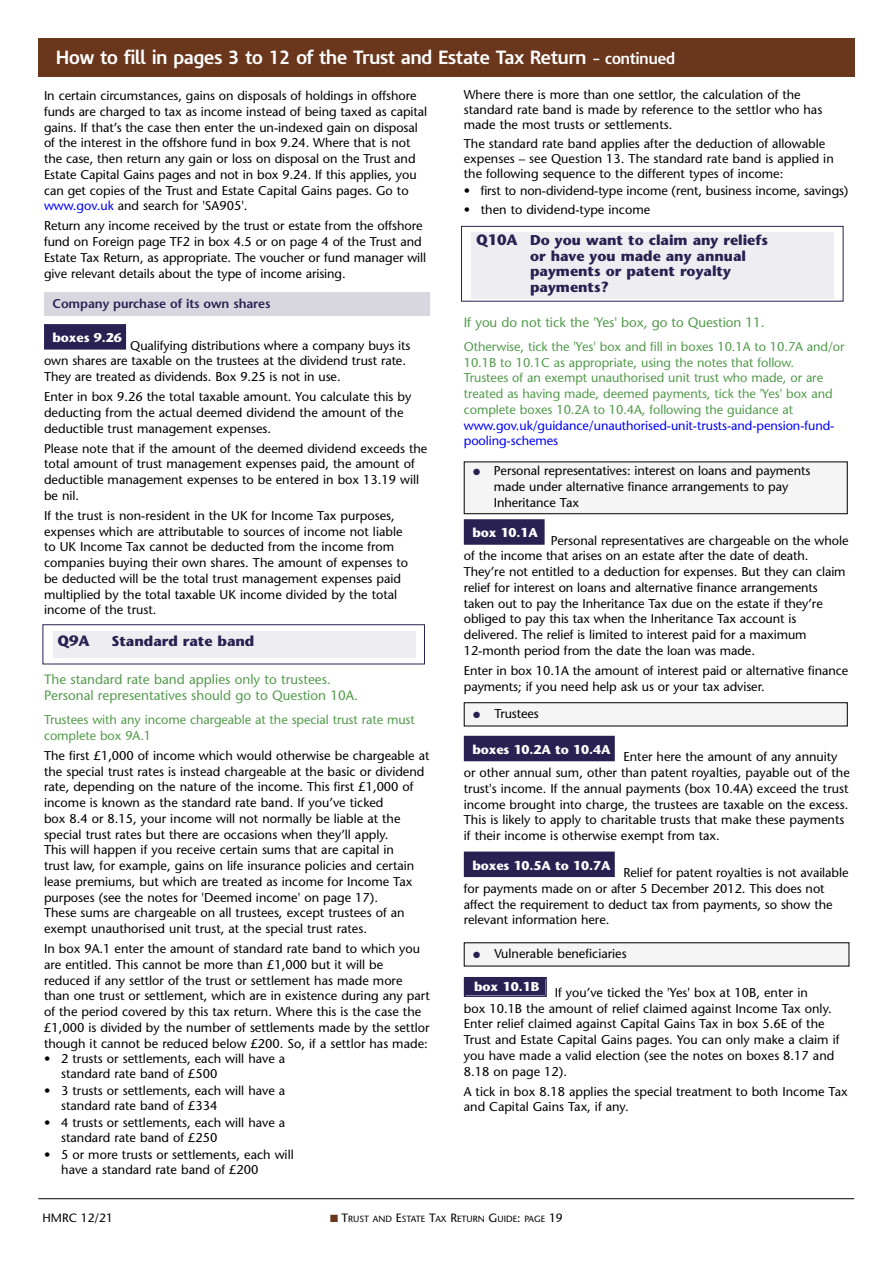
<style>
.page{position:relative;width:893px;height:1263px;background:#fff}
.page>*{position:absolute;margin:0;border:0;box-sizing:border-box;transform-origin:0 0}
.t1{font:700 18px "IR Modena";color:#fff}
.t2{font:700 15px "Stone Sans";color:#292151}
.t3{font:700 14.25px/15.8px "Stone Sans";color:#292151}
.t4{font:13.5px/15.8px "Stone Sans";color:#549b4d}
.t5{font:12.75px/15.8px "Stone Sans";color:#000}
.t6{font:12.75px/15.8px "Stone Sans";letter-spacing:-.005em;color:#549b4d}
.t7{font:12.75px/15.8px "Stone Sans";letter-spacing:-.005em;color:#0000fd}
.t8{font:700 12.75px "Stone Sans";letter-spacing:-.005em;color:#fff}
.t9{font:600 12.75px "Stone Sans";letter-spacing:-.005em;color:#292151}
.t10{font:12px "Stone Sans";color:#000}
.t11{font:9px "Stone Sans";color:#000}
.s1{font-size:15px}
.s2{color:#0000fd}
.s3{color:#292151}
.s4{color:#6a371d}
.s5{font-size:12px}
</style>
<div class="page">
<hr style="left:38px;top:1198px;width:816px;height:1px;background:#000">
<div style="left:38px;top:38px;width:817px;height:38px;background:#6a371d"></div>
<div style="left:44px;top:292px;width:386px;height:24px;background:#d8d7e0"></div>
<div style="left:44px;top:324px;width:82px;height:26px;background:#292151"></div>
<div style="left:464px;top:519px;width:81px;height:26px;background:#292151"></div>
<div style="left:464px;top:736px;width:151px;height:25px;background:#292151"></div>
<div style="left:464px;top:851px;width:151px;height:26px;background:#292151"></div>
<div style="left:464px;top:462px;width:383px;height:52px;background:#f5f5f5"></div>
<div style="left:464px;top:461px;width:384px;height:53px;border:1px solid #000"></div>
<div style="left:464px;top:703px;width:383px;height:23px;background:#f5f5f5"></div>
<div style="left:464px;top:702px;width:384px;height:24px;border:1px solid #000"></div>
<div style="left:464px;top:943px;width:385px;height:23px;background:#f5f5f5"></div>
<div style="left:465px;top:978px;width:80px;height:17px;background:#292151"></div>
<div style="left:464px;top:977px;width:83px;height:20px;border:2px solid #292151"></div>
<div style="left:461px;top:226px;width:382px;height:76px;border:1px solid #292151"></div>
<div style="left:472px;top:232px;width:362px;height:67px;background:#eeedf1"></div>
<div style="left:43px;top:624px;width:382px;height:40px;border:1px solid #292151"></div>
<div style="left:53px;top:631px;width:362px;height:27px;background:#eeedf1"></div>
<h1 class="t1" style="left:56px;top:51px;width:620px">How to fill in pages 3 to 12 of the Trust and Estate Tax Return <span class="s1">– continued</span></h1>
<p class="t5" style="left:44px;top:89px;width:385px">In certain circumstances, gains on disposals of holdings in offshore funds are charged to tax as income instead of being taxed as capital gains. If that’s the case then enter the un-indexed gain on disposal of the interest in the offshore fund in box 9.24. Where that is not the case, then return any gain or loss on disposal on the Trust and Estate Capital Gains pages and not in box 9.24. If this applies, you can get copies of the Trust and Estate Capital Gains pages. Go to <span class="s2">www.gov.uk</span> and search for 'SA905'.</p>
<p class="t5" style="left:44px;top:219px;width:384px">Return any income received by the trust or estate from the offshore fund on Foreign page TF2 in box 4.5 or on page 4 of the Trust and Estate Tax Return, as appropriate. The voucher or fund manager will give relevant details about the type of income arising.</p>
<p class="t9" style="left:53px;top:299px;width:220px">Company purchase of its own shares</p>
<p class="t8" style="left:53px;top:333px;width:71px">boxes 9.26</p>
<p class="t5" style="left:44px;top:339px;width:368px;text-indent:86px">Qualifying distributions where a company buys its own shares are taxable on the trustees at the dividend trust rate.<br>They are treated as dividends. Box 9.25 is not in use.</p>
<p class="t5" style="left:44px;top:390px;width:369px">Enter in box 9.26 the total taxable amount. You calculate this by deducting from the actual deemed dividend the amount of the deductible trust management expenses.</p>
<p class="t5" style="left:44px;top:442px;width:385px">Please note that if the amount of the deemed dividend exceeds the total amount of trust management expenses paid, the amount of deductible management expenses to be entered in box 13.19 will be nil.</p>
<p class="t5" style="left:44px;top:509px;width:366px">If the trust is non-resident in the UK for Income Tax purposes, expenses which are attributable to sources of income not liable to UK Income Tax cannot be deducted from the income from companies buying their own shares. The amount of expenses to be deducted will be the total trust management expenses paid multiplied by the total taxable UK income divided by the total income of the trust.</p>
<p class="t2" style="left:57px;top:635px;width:34px">Q9A</p>
<p class="t3" style="left:111px;top:635px;width:144px">Standard rate band</p>
<p class="t4" style="left:44px;top:673px;width:316px">The standard rate band applies only to trustees.<br>Personal representatives should go to Question 10A.</p>
<p class="t6" style="left:44px;top:713px;width:372px">Trustees with any income chargeable at the special trust rate must complete box 9A.1</p>
<p class="t5" style="left:44px;top:749px;width:387px">The first £1,000 of income which would otherwise be chargeable at the special trust rates is instead chargeable at the basic or dividend rate, depending on the nature of the income. This first £1,000 of income is known as the standard rate band. If you’ve ticked<br>box 8.4 or 8.15, your income will not normally be liable at the special trust rates but there are occasions when they’ll apply.<br>This will happen if you receive certain sums that are capital in<br>trust law, for example, gains on life insurance policies and certain lease premiums, but which are treated as income for Income Tax purposes (see the notes for 'Deemed income' on page 17).<br>These sums are chargeable on all trustees, except trustees of an exempt unauthorised unit trust, at the special trust rates.</p>
<p class="t5" style="left:44px;top:942px;width:387px">In box 9A.1 enter the amount of standard rate band to which you are entitled. This cannot be more than £1,000 but it will be reduced if any settlor of the trust or settlement has made more than one trust or settlement, which are in existence during any part of the period covered by this tax return. Where this is the case the £1,000 is divided by the number of settlements made by the settlor though it cannot be reduced below £200. So, if a settlor has made:</p>
<p class="t5" style="left:61px;top:1052px;width:226px;line-height:15px;text-indent:-17px">• 2 trusts or settlements, each will have a standard rate band of £500</p>
<p class="t5" style="left:61px;top:1084px;width:226px;line-height:15px;text-indent:-17px">• 3 trusts or settlements, each will have a standard rate band of £334</p>
<p class="t5" style="left:61px;top:1116px;width:226px;line-height:15px;text-indent:-17px">• 4 trusts or settlements, each will have a standard rate band of £250</p>
<p class="t5" style="left:61px;top:1148px;width:234px;line-height:15px;text-indent:-17px">• 5 or more trusts or settlements, each will have a standard rate band of £200</p>
<p class="t5" style="left:464px;top:88px;width:360px;line-height:15px">Where there is more than one settlor, the calculation of the standard rate band is made by reference to the settlor who has made the most trusts or settlements.</p>
<p class="t5" style="left:464px;top:137px;width:371px;line-height:15px">The standard rate band applies after the deduction of allowable expenses – see Question 13. The standard rate band is applied in the following sequence to the different types of income:</p>
<p class="t5" style="left:464px;top:184px;width:386px">• first to non-dividend-type income (rent, business income, savings)</p>
<p class="t5" style="left:464px;top:203px;width:188px">• then to dividend-type income</p>
<p class="t3" style="left:530px;top:233px;width:240px;text-indent:-54px"><span class="s1">Q10A</span> Do you want to claim any reliefs or have you made any annual payments or patent royalty payments?</p>
<p class="t4" style="left:464px;top:315px;width:302px">If you do not tick the 'Yes' box, go to Question 11.</p>
<p class="t6" style="left:464px;top:340px;width:382px">Otherwise, tick the 'Yes' box and fill in boxes 10.1A to 10.7A and/or 10.1B to 10.1C as appropriate, using the notes that follow.<br>Trustees of an exempt unauthorised unit trust who made, or are treated as having made, deemed payments, tick the 'Yes' box and complete boxes 10.2A to 10.4A, following the guidance at</p>
<p class="t7" style="left:464px;top:419px;width:372px">www.gov.uk/guidance/unauthorised-unit-trusts-and-pension-fund&shy;pooling-schemes</p>
<p class="t5" style="left:494px;top:464px;width:318px;text-indent:-21px"><span class="s3">●</span> Personal representatives: interest on loans and payments made under alternative finance arrangements to pay<br>Inheritance Tax</p>
<p class="t8" style="left:472px;top:528px;width:67px">box 10.1A</p>
<p class="t5" style="left:464px;top:534px;width:386px;text-indent:87px">Personal representatives are chargeable on the whole of the income that arises on an estate after the date of death.<br>They’re not entitled to a deduction for expenses. But they can claim relief for interest on loans and alternative finance arrangements taken out to pay the Inheritance Tax due on the estate if they’re obliged to pay this tax when the Inheritance Tax account is delivered. The relief is limited to interest paid for a maximum 12-month period from the date the loan was made.</p>
<p class="t5" style="left:464px;top:664px;width:386px">Enter in box 10.1A the amount of interest paid or alternative finance payments; if you need help ask us or your tax adviser.</p>
<p class="t5" style="left:473px;top:707px;width:67px"><span class="s3">●</span> Trustees</p>
<p class="t8" style="left:472px;top:744px;width:140px">boxes 10.2A to 10.4A</p>
<p class="t5" style="left:464px;top:750px;width:387px;text-indent:160px">Enter here the amount of any annuity or other annual sum, other than patent royalties, payable out of the trust's income. If the annual payments (box 10.4A) exceed the trust income brought into charge, the trustees are taxable on the excess.<br>This is likely to apply to charitable trusts that make these payments if their income is otherwise exempt from tax.</p>
<p class="t8" style="left:472px;top:860px;width:140px">boxes 10.5A to 10.7A</p>
<p class="t5" style="left:464px;top:866px;width:386px;text-indent:160px">Relief for patent royalties is not available for payments made on or after 5 December 2012. This does not affect the requirement to deduct tax from payments, so show the relevant information here.</p>
<p class="t5" style="left:473px;top:947px;width:155px"><span class="s3">●</span> Vulnerable beneficiaries</p>
<p class="t8" style="left:474px;top:982px;width:67px">box 10.1B</p>
<p class="t5" style="left:464px;top:986px;width:377px;text-indent:91px">If you’ve ticked the 'Yes' box at 10B, enter in<br>box 10.1B the amount of relief claimed against Income Tax only.<br>Enter relief claimed against Capital Gains Tax in box 5.6E of the Trust and Estate Capital Gains pages. You can only make a claim if you have made a valid election (see the notes on boxes 8.17 and 8.18 on page 12).</p>
<p class="t5" style="left:464px;top:1085px;width:385px">A tick in box 8.18 applies the special treatment to both Income Tax and Capital Gains Tax, if any.</p>
<p class="t10" style="left:43px;top:1213px;width:72px">HMRC 12/21</p>
<p class="t11" style="left:330px;top:1216px;width:234px"><span class="s4">■</span> <span class="s5">T</span>RUST AND <span class="s5">E</span>STATE <span class="s5">T</span>AX <span class="s5">R</span>ETURN <span class="s5">G</span>UIDE<span class="s5">:</span> PAGE <span class="s5">19</span></p>
</div>
